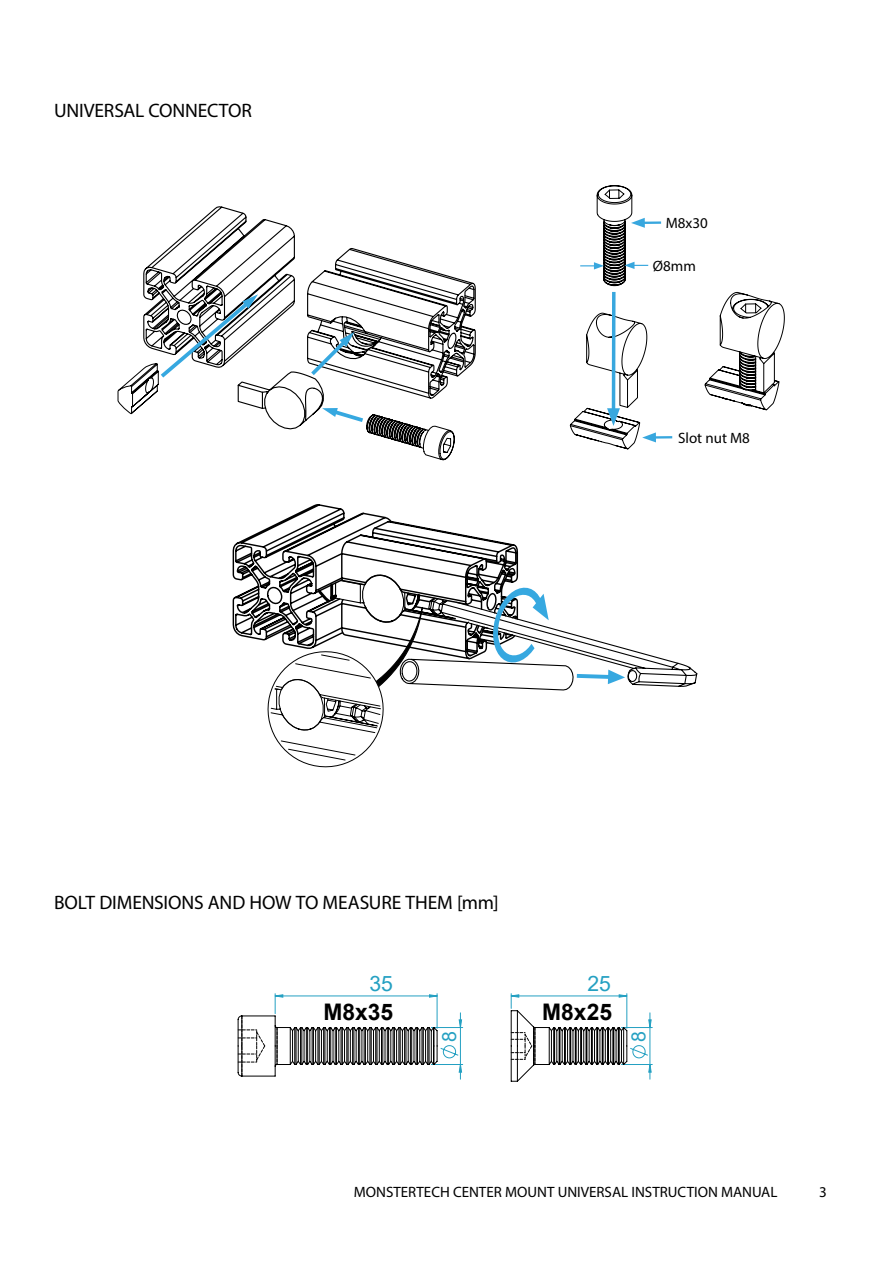
<style>
.page{position:relative;width:893px;height:1263px;background:#fff}
.page>*{position:absolute;margin:0;border:0;box-sizing:border-box;transform-origin:0 0}
.t1{font:700 22.8px "Arial";color:#000}
.t2{font:21.15px "Arial";color:#24a0c2}
.t3{font:19.65px "Arial";color:#24a0c2}
.t4{font:19.5px "Myriad Pro";letter-spacing:-.005em;color:#000}
.t5{font:15px "Myriad Pro";color:#000}
</style>
<div class="page">
<svg style="left:170px;top:206px;width:125px;height:41px"></svg>
<svg style="left:117px;top:247px;width:359px;height:213px"></svg>
<svg style="left:232px;top:504px;width:466px;height:263px"></svg>
<svg style="left:705px;top:292px;width:80px;height:118px"></svg>
<hr style="left:640px;top:221px;width:21px;height:3px;background:#38a7de">
<hr style="left:652px;top:436px;width:20px;height:3px;background:#38a7de">
<svg style="left:570px;top:185px;width:86px;height:265px"></svg>
<svg style="left:237px;top:994px;width:415px;height:88px"></svg>
<h3 class="t4" style="left:54px;top:98px;width:199px">UNIVERSAL CONNECTOR</h3>
<p class="t5" style="left:666px;top:214px;width:44px">M8x30</p>
<p class="t5" style="left:653px;top:256px;width:45px">Ø8mm</p>
<p class="t5" style="left:678px;top:429px;width:73px">Slot nut M8</p>
<h3 class="t4" style="left:54px;top:890px;width:446px">BOLT DIMENSIONS AND HOW TO MEASURE THEM [mm]</h3>
<h2 class="t2" style="left:369px;top:969px;width:25px">35</h2>
<h2 class="t2" style="left:587px;top:969px;width:25px">25</h2>
<h1 class="t1" style="left:323px;top:996px;width:71px">M8x35</h1>
<h1 class="t1" style="left:542px;top:996px;width:71px">M8x25</h1>
<h3 class="t3" style="left:436px;top:1041px;width:12px;rotate:-90deg">8</h3>
<h3 class="t3" style="left:625px;top:1041px;width:12px;rotate:-90deg">8</h3>
<p class="t5" style="left:354px;top:1183px;width:425px">MONSTERTECH CENTER MOUNT UNIVERSAL INSTRUCTION MANUAL</p>
<p class="t5" style="left:819px;top:1183px;width:9px">3</p>
</div>
